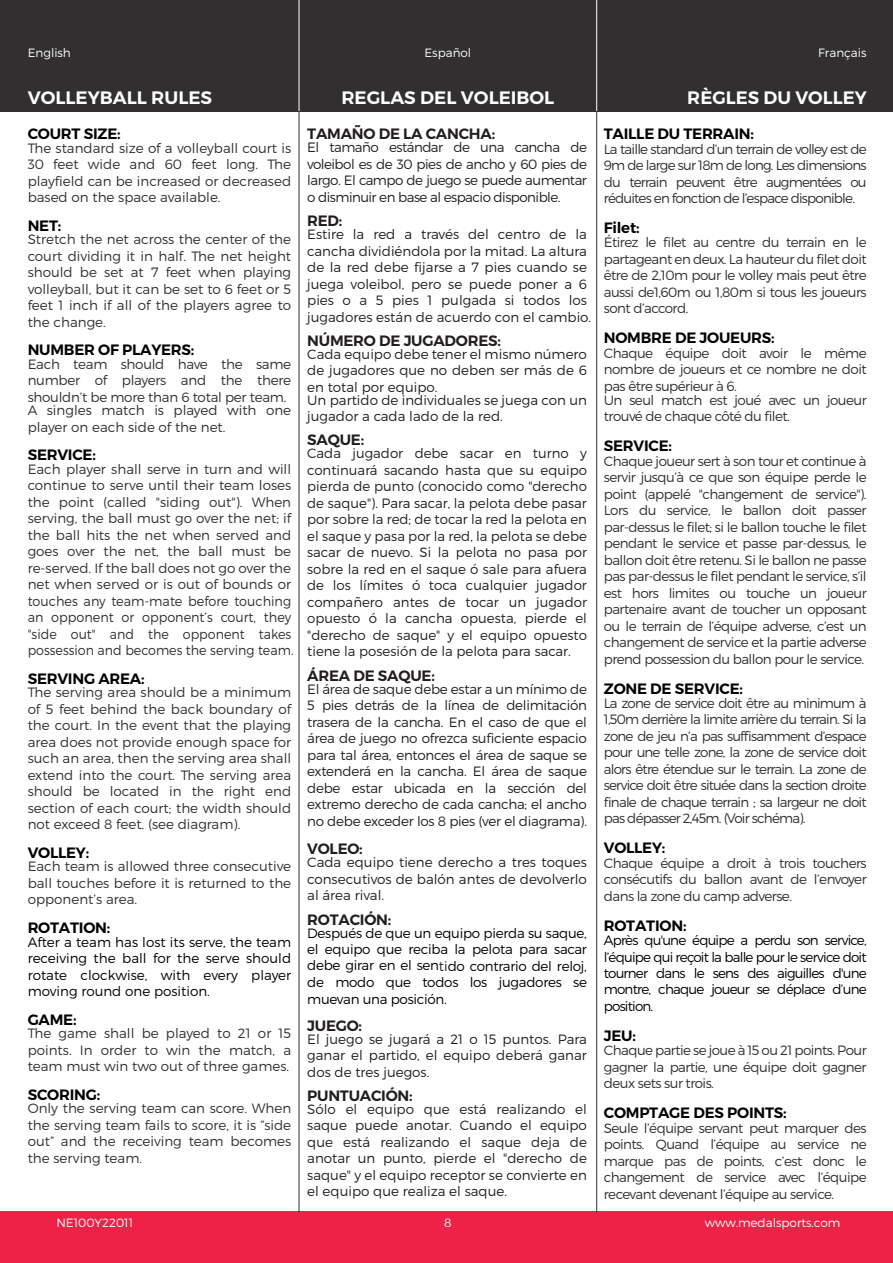
<style>
.page{position:relative;width:893px;height:1263px;background:#fff}
.page>*{position:absolute;margin:0;border:0;box-sizing:border-box;transform-origin:0 0}
.t1{font:600 18px "Montserrat";color:#fff}
.t2{font:600 15px "Montserrat";letter-spacing:-.015em;color:#000101}
.t3{font:600 15px "Montserrat";letter-spacing:-.015em;color:#221e1f}
.t4{font:300 13.5px/16.5px "Montserrat";color:#312f30;text-align:justify}
.t5{font:300 13.5px/16.5px "Montserrat";color:#221e1f;text-align:justify}
.t6{font:300 13.5px/16.5px "Montserrat";letter-spacing:-.02em;color:#000;text-align:justify}
.t7{font:300 13.5px/16.5px "Montserrat";letter-spacing:-.04em;color:#312f30}
.t8{font:300 12px "Montserrat";color:#fff}
.s1{color:#221e1f}
</style>
<div class="page">
<div style="left:0;top:0;width:893px;height:111px;background:#312f30"></div>
<div style="left:0;top:1212px;width:893px;height:51px;background:#ee2246"></div>
<hr style="left:299px;top:0;width:1px;height:111px;background:#fff">
<hr style="left:596px;top:0;width:1px;height:111px;background:#fff">
<hr style="left:299px;top:111px;width:1px;height:1101px;background:#312f30">
<hr style="left:596px;top:111px;width:1px;height:1101px;background:#312f30">
<p class="t8" style="left:28px;top:45px;width:45px">English</p>
<p class="t8" style="left:424px;top:45px;width:48px">Español</p>
<p class="t8" style="left:818px;top:45px;width:50px">Français</p>
<p class="t8" style="left:793px;top:46px;width:48px">Español</p>
<h1 class="t1" style="left:28px;top:87px;width:186px">VOLLEYBALL RULES</h1>
<h1 class="t1" style="left:341px;top:87px;width:215px">REGLAS DEL VOLEIBOL</h1>
<h1 class="t1" style="left:687px;top:87px;width:181px">RÈGLES DU VOLLEY</h1>
<p class="t2" style="left:28px;top:125px;width:94px">COURT SIZE:</p>
<p class="t4" style="left:28px;top:140px;width:265px">The standard size of a volleyball court is 30 feet wide and 60 feet long. The playfield can be increased or decreased based on the space available.</p>
<p class="t2" style="left:28px;top:216px;width:35px">NET:</p>
<p class="t4" style="left:28px;top:231px;width:265px">Stretch the net across the center of the court dividing it in half. The net height should be set at 7 feet when playing volleyball, but it can be set to 6 feet or 5 feet 1 inch if all of the players agree to the change.</p>
<p class="t2" style="left:28px;top:341px;width:168px">NUMBER OF PLAYERS:</p>
<p class="t4" style="left:28px;top:356px;width:265px">Each team should have the same number of players and the there shouldn’t be more than 6 total per team.</p>
<p class="t4" style="left:28px;top:402px;width:265px">A singles match is played with one player on each side of the net.</p>
<p class="t2" style="left:28px;top:446px;width:70px">SERVICE:</p>
<p class="t4" style="left:28px;top:461px;width:267px;text-align:left">Each player shall serve in turn and will continue to serve until their team loses the point (called "siding out"). When serving, the ball must go over the net; if the ball hits the net when served and goes over the net, the ball must be re-served. If the ball does not go over the net when served or is out of bounds or touches any team-mate before touching an opponent or opponent’s court, they "side out" and the opponent takes possession and becomes the serving team.</p>
<p class="t2" style="left:28px;top:669px;width:118px">SERVING AREA:</p>
<p class="t4" style="left:28px;top:684px;width:265px">The serving area should be a minimum of 5 feet behind the back boundary of the court. In the event that the playing area does not provide enough space for such an area, then the serving area shall extend into the court. The serving area should be located in the right end section of each court; the width should not exceed 8 feet. (see diagram).</p>
<p class="t2" style="left:28px;top:843px;width:63px">VOLLEY:</p>
<p class="t4" style="left:28px;top:858px;width:265px">Each team is allowed three consecutive ball touches before it is returned to the opponent’s area.</p>
<p class="t2" style="left:28px;top:918px;width:84px">ROTATION:</p>
<p class="t6" style="left:28px;top:933px;width:265px">After a team has lost its serve, the team receiving the ball for the serve should rotate clockwise, with every player moving round one position.</p>
<p class="t2" style="left:28px;top:1010px;width:50px">GAME:</p>
<p class="t4" style="left:28px;top:1025px;width:265px">The game shall be played to 21 or 15 points. In order to win the match, a team must win two out of three games.</p>
<p class="t2" style="left:28px;top:1085px;width:74px">SCORING:</p>
<p class="t4" style="left:28px;top:1100px;width:265px">Only the serving team can score. When the serving team fails to score, it is “side out” and the receiving team becomes the serving team.</p>
<h1 class="t1" style="left:55px;top:87px;width:132px">ACCESSORIES</h1>
<h1 class="t1" style="left:718px;top:87px;width:123px">ACCESORIOS</h1>
<p class="t3" style="left:307px;top:125px;width:189px">TAMAÑO DE LA CANCHA:</p>
<p class="t5" style="left:307px;top:139px;width:281px">El tamaño estándar de una cancha de voleibol es de 30 pies de ancho y 60 pies de largo. El campo de juego se puede aumentar o disminuir en base al espacio disponible.</p>
<p class="t3" style="left:307px;top:211px;width:37px">RED:</p>
<p class="t5" style="left:307px;top:226px;width:286px;text-align:left">Estire la red a través del centro de la cancha dividiéndola por la mitad. La altura de la red debe fijarse a 7 pies cuando se juega voleibol, pero se puede poner a 6 pies o a 5 pies 1 pulgada si todos los jugadores están de acuerdo con el cambio.</p>
<p class="t3" style="left:307px;top:331px;width:195px">NÚMERO DE JUGADORES:</p>
<p class="t5" style="left:307px;top:345px;width:281px">Cada equipo debe tener el mismo número de jugadores que no deben ser más de 6 en total por equipo.</p>
<p class="t5" style="left:307px;top:391px;width:281px">Un partido de individuales se juega con un jugador a cada lado de la red.</p>
<p class="t3" style="left:307px;top:431px;width:58px">SAQUE:</p>
<p class="t5" style="left:307px;top:445px;width:281px">Cada jugador debe sacar en turno y continuará sacando hasta que su equipo pierda de punto (conocido como "derecho de saque"). Para sacar, la pelota debe pasar por sobre la red; de tocar la red la pelota en el saque y pasa por la red, la pelota se debe sacar de nuevo. Si la pelota no pasa por sobre la red en el saque ó sale para afuera de los límites ó toca cualquier jugador compañero antes de tocar un jugador opuesto ó la cancha opuesta, pierde el "derecho de saque" y el equipo opuesto tiene la posesión de la pelota para sacar.</p>
<p class="t3" style="left:307px;top:666px;width:129px">ÁREA DE SAQUE:</p>
<p class="t5" style="left:307px;top:680px;width:281px">El área de saque debe estar a un mínimo de 5 pies detrás de la línea de delimitación trasera de la cancha. En el caso de que el área de juego no ofrezca suficiente espacio para tal área, entonces el área de saque se extenderá en la cancha. El área de saque debe estar ubicada en la sección del extremo derecho de cada cancha; el ancho no debe exceder los 8 pies (ver el diagrama).</p>
<p class="t3" style="left:307px;top:840px;width:57px">VOLEO:</p>
<p class="t5" style="left:307px;top:854px;width:281px">Cada equipo tiene derecho a tres toques consecutivos de balón antes de devolverlo al área rival.</p>
<p class="t3" style="left:307px;top:910px;width:86px">ROTACIÓN:</p>
<p class="t6" style="left:307px;top:924px;width:281px">Después de que un equipo pierda su saque, el equipo que reciba la pelota para sacar debe girar en el sen<span class="s1">ti</span>do contrario del reloj, de modo que todos los jugadores se muevan una posición.</p>
<p class="t3" style="left:307px;top:1016px;width:56px">JUEGO:</p>
<p class="t5" style="left:307px;top:1030px;width:281px">El juego se jugará a 21 o 15 puntos. Para ganar el partido, el equipo deberá ganar dos de tres juegos.</p>
<p class="t3" style="left:307px;top:1086px;width:107px">PUNTUACIÓN:</p>
<p class="t5" style="left:307px;top:1101px;width:281px">Sólo el equipo que está realizando el saque puede anotar. Cuando el equipo que está realizando el saque deja de anotar un punto, pierde el "derecho de saque" y el equipo receptor se convierte en el equipo que realiza el saque.</p>
<p class="t2" style="left:604px;top:125px;width:152px">TAILLE DU TERRAIN:</p>
<p class="t4" style="left:604px;top:140px;width:264px">La taille standard d’un terrain de volley est de 9m de large sur 18m de long. Les dimensions du terrain peuvent être augmentées ou réduites en fonction de l’espace disponible.</p>
<p class="t2" style="left:604px;top:219px;width:37px">Filet:</p>
<p class="t4" style="left:604px;top:234px;width:264px">Étirez le filet au centre du terrain en le partageant en deux. La hauteur du filet doit être de 2,10m pour le volley mais peut être aussi de1,60m ou 1,80m si tous les joueurs sont d’accord.</p>
<p class="t2" style="left:604px;top:329px;width:172px">NOMBRE DE JOUEURS:</p>
<p class="t4" style="left:604px;top:344px;width:264px">Chaque équipe doit avoir le même nombre de joueurs et ce nombre ne doit pas être supérieur à 6.</p>
<p class="t7" style="left:604px;top:392px;width:264px">Un seul match est joué avec un joueur trouvé de chaque côté du filet.</p>
<p class="t2" style="left:604px;top:437px;width:70px">SERVICE:</p>
<p class="t4" style="left:604px;top:452px;width:264px">Chaque joueur sert à son tour et continue à servir jusqu’à ce que son équipe perde le point (appelé "changement de service").<br>Lors du service, le ballon doit passer par-dessus le filet; si le ballon touche le filet pendant le service et passe par-dessus, le ballon doit être retenu. Si le ballon ne passe pas par-dessus le filet pendant le service, s’il est hors limites ou touche un joueur partenaire avant de toucher un opposant ou le terrain de l’équipe adverse, c’est un changement de service et la partie adverse prend possession du ballon pour le service.</p>
<p class="t2" style="left:604px;top:679px;width:141px">ZONE DE SERVICE:</p>
<p class="t4" style="left:604px;top:695px;width:264px">La zone de service doit être au minimum à 1,50m derrière la limite arrière du terrain. Si la zone de jeu n’a pas suffisamment d’espace pour une telle zone, la zone de service doit alors être étendue sur le terrain. La zone de service doit être située dans la section droite finale de chaque terrain ; sa largeur ne doit pas dépasser 2,45m. (Voir schéma).</p>
<p class="t2" style="left:604px;top:839px;width:63px">VOLLEY:</p>
<p class="t4" style="left:604px;top:854px;width:264px">Chaque équipe a droit à trois touchers consécutifs du ballon avant de l’envoyer dans la zone du camp adverse.</p>
<p class="t2" style="left:604px;top:916px;width:84px">ROTATION:</p>
<p class="t6" style="left:604px;top:932px;width:264px">Après qu'une équipe a perdu son service, l’équipe qui reçoit la balle pour le service doit tourner dans le sens des aiguilles d'une montre, chaque joueur se déplace d’une position.</p>
<p class="t2" style="left:604px;top:1026px;width:34px">JEU:</p>
<p class="t4" style="left:604px;top:1042px;width:264px">Chaque partie se joue à 15 ou 21 points. Pour gagner la partie, une équipe doit gagner deux sets sur trois.</p>
<p class="t2" style="left:604px;top:1104px;width:184px">COMPTAGE DES POINTS:</p>
<p class="t4" style="left:604px;top:1119px;width:264px">Seule l’équipe servant peut marquer des points. Quand l’équipe au service ne marque pas de points, c’est donc le changement de service avec l’équipe recevant devenant l’équipe au service.</p>
<p class="t8" style="left:56px;top:1215px;width:78px">NE100Y22011</p>
<p class="t8" style="left:444px;top:1215px;width:9px">8</p>
<p class="t8" style="left:705px;top:1215px;width:137px">www.medalsports.com</p>
</div>
